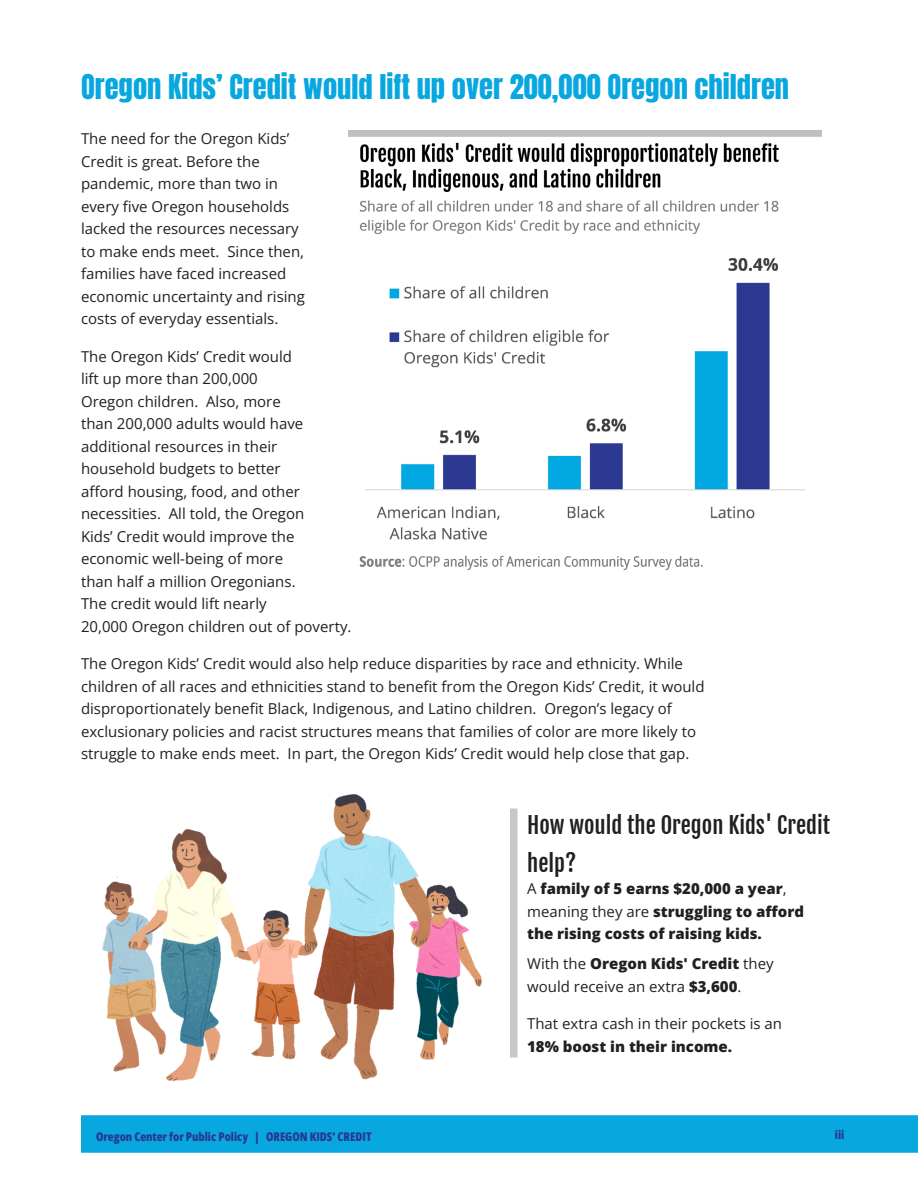
<style>
.page{position:relative;width:918px;height:1188px;background:#fff}
.page>*{position:absolute;margin:0;border:0;box-sizing:border-box;transform-origin:0 0}
.t1{font:28.5px "Anton";color:#08a7e0}
.t2{font:22.5px/37.5px "Fjalla One";color:#231f20}
.body{font:15px/22.5px "Open Sans";color:#231f20}
.t3{font:800 15px/22.5px "Open Sans";color:#231f20}
.t4{font:800 12px "Open Sans Condensed";color:#283890}
.s1{font-weight:400}
.s2{font-weight:800}
</style>
<div class="page">
<div style="left:81px;top:1115px;width:837px;height:38px;background:#08a7e0"></div>
<img style="left:348px;top:130px;width:474px;height:440px">
<img style="left:102px;top:794px;width:380px;height:287px">
<div style="left:510px;top:808px;width:8px;height:250px;background:#c7c8ca"></div>
<p class="t1" style="left:81px;top:72px;width:710px">Oregon Kids’ Credit would lift up over 200,000 Oregon children</p>
<p class="body" style="left:81px;top:127px;width:225px">The need for the Oregon Kids’<br>Credit is great. Before the pandemic, more than two in every five Oregon households lacked the resources necessary to make ends meet. Since then, families have faced increased economic uncertainty and rising costs of everyday essentials.</p>
<p class="body" style="left:81px;top:344px;width:272px">The Oregon Kids’ Credit would<br>lift up more than 200,000<br>Oregon children. Also, more<br>than 200,000 adults would have additional resources in their household budgets to better<br>afford housing, food, and other necessities. All told, the Oregon<br>Kids’ Credit would improve the economic well-being of more<br>than half a million Oregonians.<br>The credit would lift nearly<br>20,000 Oregon children out of poverty.</p>
<p class="body" style="left:81px;top:652px;width:625px">The Oregon Kids’ Credit would also help reduce disparities by race and ethnicity. While children of all races and ethnicities stand to benefit from the Oregon Kids’ Credit, it would disproportionately benefit Black, Indigenous, and Latino children. Oregon’s legacy of exclusionary policies and racist structures means that families of color are more likely to struggle to make ends meet. In part, the Oregon Kids’ Credit would help close that gap.</p>
<p class="t2" style="left:527px;top:806px;width:305px">How would the Oregon Kids' Credit help?</p>
<p class="t3" style="left:527px;top:877px;width:279px"><span class="s1">A</span> family of 5 earns $20,000 a year<span class="s1">, meaning they are</span> struggling to afford the rising costs of raising kids.</p>
<p class="body" style="left:527px;top:952px;width:248px">With the <span class="s2">Oregon Kids' Credit</span> they would receive an extra <span class="s2">$3,600</span>.</p>
<p class="body" style="left:527px;top:1012px;width:256px">That extra cash in their pockets is an<br><span class="s2">18% boost in their income.</span></p>
<p class="t4" style="left:96px;top:1128px;width:277px">Oregon Center for Public Policy | OREGON KIDS' CREDIT</p>
<p class="t4" style="left:835px;top:1126px;width:11px">iii</p>
</div>
